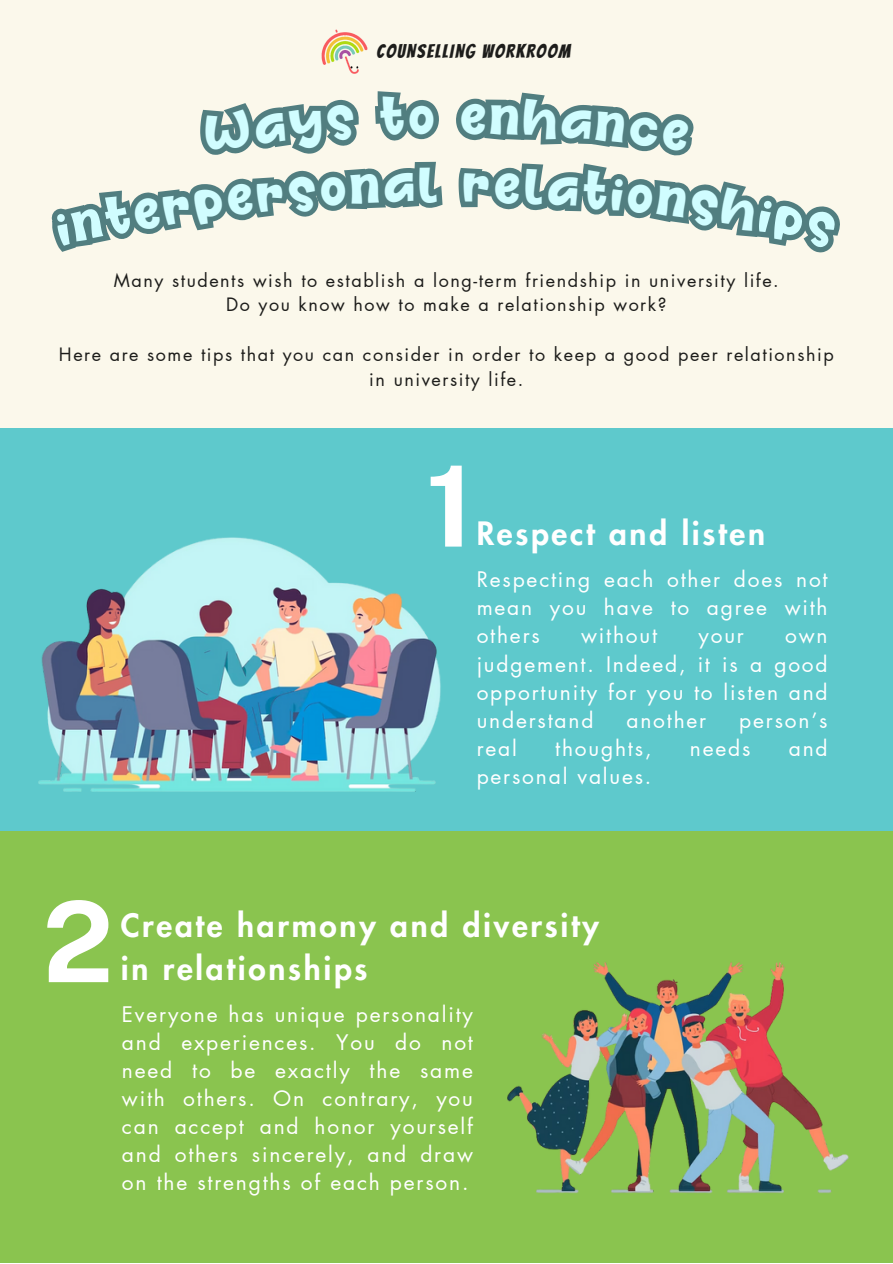
<style>
.page{position:relative;width:893px;height:1264px;background:#fff}
.page>*{position:absolute;margin:0;border:0;box-sizing:border-box;transform-origin:0 0}
.t1{font:700 112.05px "Public Sans";color:#fff}
.t2{font:700 111.9px "Public Sans";color:#fff}
.t3{font:800 31.5px "Futura LT Pro";letter-spacing:.085em;color:#fff}
.t4{font:21px/28px "Futura LT Pro";letter-spacing:.085em;color:#fff;text-align:justify}
.t5{font:19.05px "Bangers";letter-spacing:.085em;color:#1d1d1b}
.t6{font:18px/24.8px "Futura LT Pro";letter-spacing:.085em;color:#1d1d1b;text-align:center}
</style>
<div class="page">
<div style="left:0;top:0;width:892px;height:1262px;background:#fbf8eb"></div>
<div style="left:0;top:830px;width:892px;height:432px;background:#8ac44f"></div>
<div style="left:0;top:427px;width:892px;height:403px;background:#5ec9cc"></div>
<img style="left:38px;top:603px;width:403px;height:189px">
<img style="left:507px;top:962px;width:342px;height:232px">
<svg style="left:39px;top:29px;width:814px;height:574px"></svg>
<p class="t5" style="left:376px;top:41px;width:195px">COUNSELLING WORKROOM</p>
<p class="t6" style="left:114px;top:268px;width:666px">Many students wish to establish a long-term friendship in university life.</p>
<p class="t6" style="left:226px;top:293px;width:442px">Do you know how to make a relationship work?</p>
<p class="t6" style="left:59px;top:342px;width:776px">Here are some tips that you can consider in order to keep a good peer relationship in university life.</p>
<p class="t2" style="left:426px;top:440px;width:49px">1</p>
<p class="t3" style="left:476px;top:518px;width:290px">Respect and listen</p>
<p class="t4" style="left:476px;top:566px;width:352px">Respecting each other does not mean you have to agree with others</p>
<p class="t4" style="left:581px;top:622px;width:77px">without</p>
<p class="t4" style="left:698px;top:622px;width:47px">your</p>
<p class="t4" style="left:476px;top:622px;width:352px;text-indent:308px">own judgement. Indeed, it is a good opportunity for you to listen and understand</p>
<p class="t4" style="left:626px;top:707px;width:81px">another</p>
<p class="t4" style="left:739px;top:707px;width:90px">person’s</p>
<p class="t4" style="left:476px;top:735px;width:42px">real</p>
<p class="t4" style="left:555px;top:735px;width:98px">thoughts,</p>
<p class="t4" style="left:689px;top:735px;width:62px">needs</p>
<p class="t4" style="left:788px;top:735px;width:40px">and</p>
<p class="t4" style="left:476px;top:763px;width:176px">personal values.</p>
<p class="t1" style="left:42px;top:875px;width:73px">2</p>
<p class="t3" style="left:121px;top:911px;width:479px">Create harmony and diversity</p>
<p class="t3" style="left:121px;top:954px;width:248px">in relationships</p>
<p class="t4" style="left:122px;top:1000px;width:352px">Everyone has unique personality and experiences. You do not need to be exactly the same with others. On contrary, you can accept and honor yourself and others sincerely, and draw on the strengths of each person.</p>
</div>
